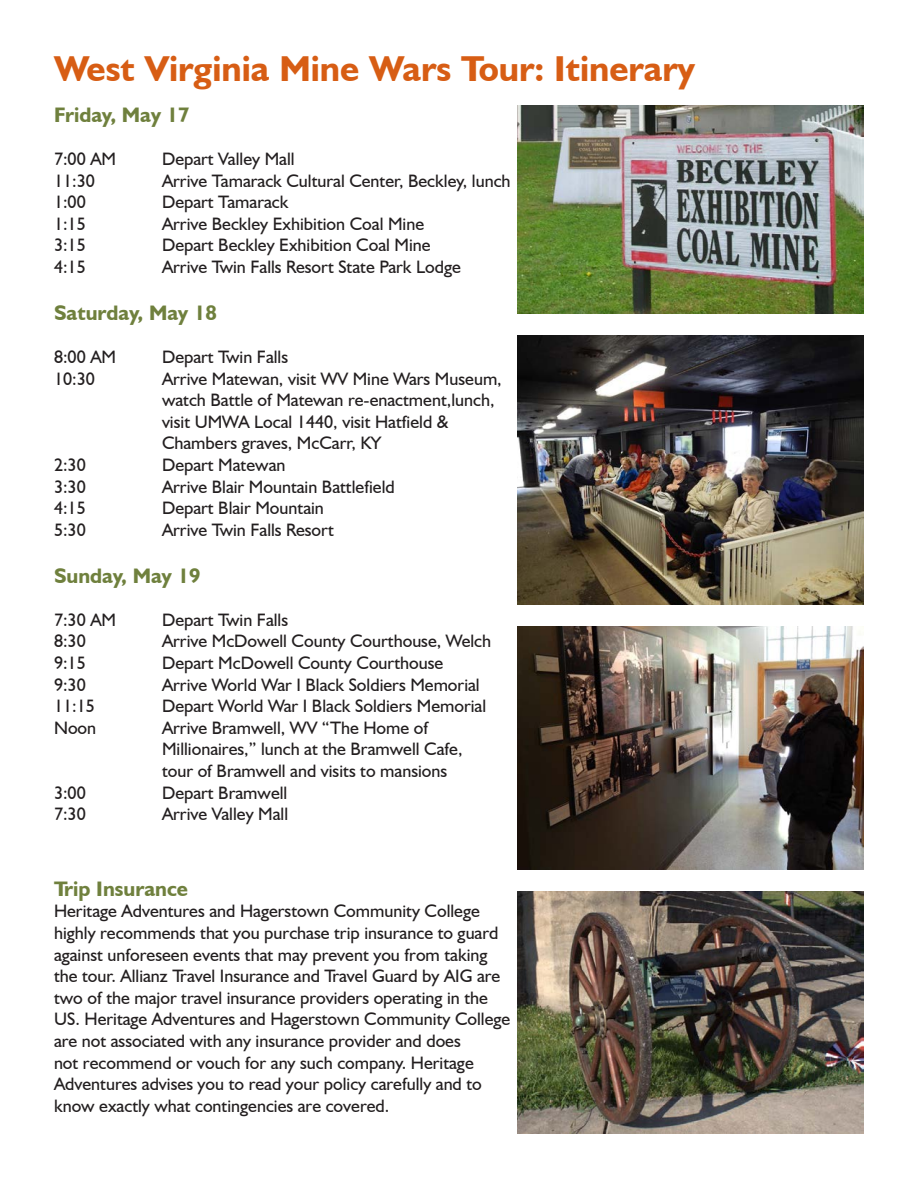
<style>
.page{position:relative;width:918px;height:1188px;background:#fff}
.page>*{position:absolute;margin:0;border:0;box-sizing:border-box;transform-origin:0 0}
.t1{font:700 36px "Humanist 521 BT";color:#d75d14}
.Paragraph_Style_1{font:700 21px "Humanist 521 BT";color:#6f803d}
.Paragraph_Style_1-2{font:18px/21.6px "Humanist 521 BT";color:#231f20}
</style>
<div class="page">
<img style="left:517px;top:106px;width:347px;height:208px">
<img style="left:517px;top:336px;width:347px;height:269px">
<img style="left:517px;top:626px;width:347px;height:243px">
<img style="left:517px;top:891px;width:347px;height:243px">
<p class="t1" style="left:54px;top:47px;width:643px">West Virginia Mine Wars Tour: Itinerary</p>
<p class="Paragraph_Style_1" style="left:54px;top:102px;width:137px">Friday, May 17</p>
<p class="Paragraph_Style_1-2" style="left:54px;top:148px;width:64px">7:00 AM</p>
<p class="Paragraph_Style_1-2" style="left:162px;top:148px;width:134px">Depart Valley Mall</p>
<p class="Paragraph_Style_1-2" style="left:54px;top:169px;width:42px">11:30</p>
<p class="Paragraph_Style_1-2" style="left:162px;top:169px;width:350px">Arrive Tamarack Cultural Center, Beckley, lunch</p>
<p class="Paragraph_Style_1-2" style="left:54px;top:191px;width:33px">1:00</p>
<p class="Paragraph_Style_1-2" style="left:162px;top:191px;width:128px">Depart Tamarack</p>
<p class="Paragraph_Style_1-2" style="left:54px;top:213px;width:33px">1:15</p>
<p class="Paragraph_Style_1-2" style="left:162px;top:213px;width:264px">Arrive Beckley Exhibition Coal Mine</p>
<p class="Paragraph_Style_1-2" style="left:54px;top:234px;width:33px">3:15</p>
<p class="Paragraph_Style_1-2" style="left:162px;top:234px;width:270px">Depart Beckley Exhibition Coal Mine</p>
<p class="Paragraph_Style_1-2" style="left:54px;top:256px;width:33px">4:15</p>
<p class="Paragraph_Style_1-2" style="left:162px;top:256px;width:301px">Arrive Twin Falls Resort State Park Lodge</p>
<p class="Paragraph_Style_1" style="left:54px;top:300px;width:164px">Saturday, May 18</p>
<p class="Paragraph_Style_1-2" style="left:54px;top:346px;width:64px">8:00 AM</p>
<p class="Paragraph_Style_1-2" style="left:162px;top:346px;width:128px">Depart Twin Falls</p>
<p class="Paragraph_Style_1-2" style="left:54px;top:367px;width:42px">10:30</p>
<p class="Paragraph_Style_1-2" style="left:162px;top:367px;width:341px">Arrive Matewan, visit WV Mine Wars Museum, watch Battle of Matewan re-enactment,lunch, visit UMWA Local 1440, visit Hatfield &amp; Chambers graves, McCarr, KY</p>
<p class="Paragraph_Style_1-2" style="left:54px;top:454px;width:33px">2:30</p>
<p class="Paragraph_Style_1-2" style="left:162px;top:454px;width:125px">Depart Matewan</p>
<p class="Paragraph_Style_1-2" style="left:54px;top:475px;width:33px">3:30</p>
<p class="Paragraph_Style_1-2" style="left:162px;top:475px;width:234px">Arrive Blair Mountain Battlefield</p>
<p class="Paragraph_Style_1-2" style="left:54px;top:497px;width:33px">4:15</p>
<p class="Paragraph_Style_1-2" style="left:162px;top:497px;width:163px">Depart Blair Mountain</p>
<p class="Paragraph_Style_1-2" style="left:54px;top:519px;width:33px">5:30</p>
<p class="Paragraph_Style_1-2" style="left:162px;top:519px;width:173px">Arrive Twin Falls Resort</p>
<p class="Paragraph_Style_1" style="left:54px;top:562px;width:148px">Sunday, May 19</p>
<p class="Paragraph_Style_1-2" style="left:54px;top:609px;width:64px">7:30 AM</p>
<p class="Paragraph_Style_1-2" style="left:162px;top:609px;width:128px">Depart Twin Falls</p>
<p class="Paragraph_Style_1-2" style="left:54px;top:630px;width:33px">8:30</p>
<p class="Paragraph_Style_1-2" style="left:162px;top:630px;width:331px">Arrive McDowell County Courthouse, Welch</p>
<p class="Paragraph_Style_1-2" style="left:54px;top:652px;width:33px">9:15</p>
<p class="Paragraph_Style_1-2" style="left:162px;top:652px;width:283px">Depart McDowell County Courthouse</p>
<p class="Paragraph_Style_1-2" style="left:54px;top:673px;width:33px">9:30</p>
<p class="Paragraph_Style_1-2" style="left:162px;top:673px;width:319px">Arrive World War I Black Soldiers Memorial</p>
<p class="Paragraph_Style_1-2" style="left:54px;top:695px;width:42px">11:15</p>
<p class="Paragraph_Style_1-2" style="left:162px;top:695px;width:326px">Depart World War I Black Soldiers Memorial</p>
<p class="Paragraph_Style_1-2" style="left:54px;top:717px;width:44px">Noon</p>
<p class="Paragraph_Style_1-2" style="left:162px;top:717px;width:302px">Arrive Bramwell, WV “The Home of<br>Millionaires,” lunch at the Bramwell Cafe,</p>
<p class="Paragraph_Style_1-2" style="left:162px;top:760px;width:287px">tour of Bramwell and visits to mansions</p>
<p class="Paragraph_Style_1-2" style="left:54px;top:781px;width:33px">3:00</p>
<p class="Paragraph_Style_1-2" style="left:162px;top:781px;width:127px">Depart Bramwell</p>
<p class="Paragraph_Style_1-2" style="left:54px;top:803px;width:33px">7:30</p>
<p class="Paragraph_Style_1-2" style="left:162px;top:803px;width:128px">Arrive Valley Mall</p>
<p class="Paragraph_Style_1" style="left:54px;top:876px;width:136px">Trip Insurance</p>
<p class="Paragraph_Style_1-2" style="left:54px;top:900px;width:458px">Heritage Adventures and Hagerstown Community College highly recommends that you purchase trip insurance to guard against unforeseen events that may prevent you from taking the tour. Allianz Travel Insurance and Travel Guard by AIG are two of the major travel insurance providers operating in the US. Heritage Adventures and Hagerstown Community College are not associated with any insurance provider and does<br>not recommend or vouch for any such company. Heritage Adventures advises you to read your policy carefully and to know exactly what contingencies are covered.</p>
</div>
